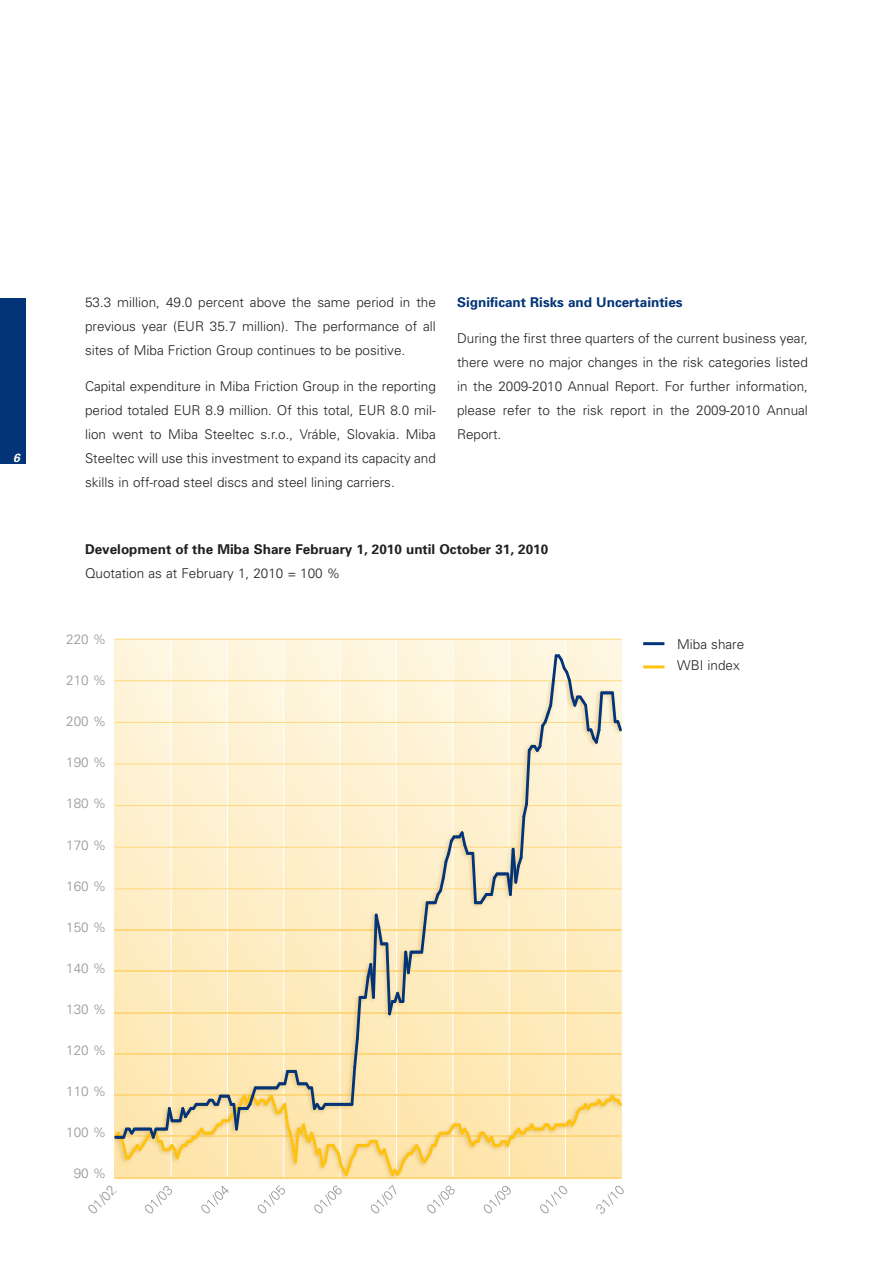
<style>
.page{position:relative;width:893px;height:1263px;background:#fff}
.page>*{position:absolute;margin:0;border:0;box-sizing:border-box;transform-origin:0 0}
.t1{font:300 13.5px/24px "Univers";color:#231f20;text-align:justify}
.t2{font:300 13.5px "Univers";color:#939598}
.t3{font:700 13.5px "Univers";color:#231f20}
.t4{font:700 13.5px "Univers";color:#033477}
.t5{font:italic 700 12px "Univers";color:#fff}
</style>
<div class="page">
<div style="left:0;top:298px;width:26px;height:165px;background:#033477"></div>
<hr style="left:643px;top:642px;width:21px;height:3px;background:#033477">
<hr style="left:643px;top:665px;width:21px;height:3px;background:#fec210">
<img style="left:145px;top:1186px;width:28px;height:23px">
<img style="left:201px;top:1186px;width:28px;height:23px">
<img style="left:257px;top:1185px;width:28px;height:24px">
<img style="left:314px;top:1185px;width:28px;height:24px">
<img style="left:370px;top:1185px;width:26px;height:24px">
<img style="left:427px;top:1185px;width:28px;height:24px">
<img style="left:483px;top:1185px;width:28px;height:24px">
<img style="left:540px;top:1185px;width:28px;height:24px">
<img style="left:596px;top:1185px;width:25px;height:24px">
<svg style="left:115px;top:639px;width:507px;height:539px"></svg>
<p class="t5" style="left:13px;top:453px;width:8px">6</p>
<p class="t1" style="left:85px;top:292px;width:352px">53.3 million, 49.0 percent above the same period in the previous year (EUR 35.7 million). The performance of all sites of Miba Friction Group continues to be positive.</p>
<p class="t1" style="left:85px;top:376px;width:352px">Capital expenditure in Miba Friction Group in the reporting period totaled EUR 8.9 million. Of this total, EUR 8.0 mil&shy;lion went to Miba Steeltec s.r.o., Vráble, Slovakia. Miba Steeltec will use this investment to expand its capacity and skills in off-road steel discs and steel lining carriers.</p>
<p class="t4" style="left:457px;top:298px;width:227px">Significant Risks and Uncertainties</p>
<p class="t1" style="left:457px;top:328px;width:352px">During the first three quarters of the current business year, there were no major changes in the risk categories listed in the 2009-2010 Annual Report. For further information, please refer to the risk report in the 2009-2010 Annual Report.</p>
<p class="t3" style="left:85px;top:544px;width:465px">Development of the Miba Share February 1, 2010 until October 31, 2010</p>
<p class="t1" style="left:85px;top:562px;width:257px">Quotation as at February 1, 2010 = 100 %</p>
<p class="t2" style="left:66px;top:634px;width:42px">220 %</p>
<p class="t2" style="left:66px;top:675px;width:42px">210 %</p>
<p class="t2" style="left:66px;top:716px;width:42px">200 %</p>
<p class="t2" style="left:66px;top:757px;width:42px">190 %</p>
<p class="t2" style="left:66px;top:799px;width:42px">180 %</p>
<p class="t2" style="left:66px;top:840px;width:42px">170 %</p>
<p class="t2" style="left:66px;top:881px;width:42px">160 %</p>
<p class="t2" style="left:66px;top:922px;width:42px">150 %</p>
<p class="t2" style="left:66px;top:963px;width:42px">140 %</p>
<p class="t2" style="left:66px;top:1004px;width:42px">130 %</p>
<p class="t2" style="left:66px;top:1045px;width:42px">120 %</p>
<p class="t2" style="left:66px;top:1086px;width:42px">110 %</p>
<p class="t2" style="left:66px;top:1127px;width:42px">100 %</p>
<p class="t2" style="left:74px;top:1168px;width:34px">90 %</p>
<p class="t2" style="left:87px;top:1208px;width:35px;rotate:-45deg">01/02</p>
<p class="t1" style="left:677px;top:635px;width:69px;line-height:21px">Miba share<br>WBI index</p>
</div>
